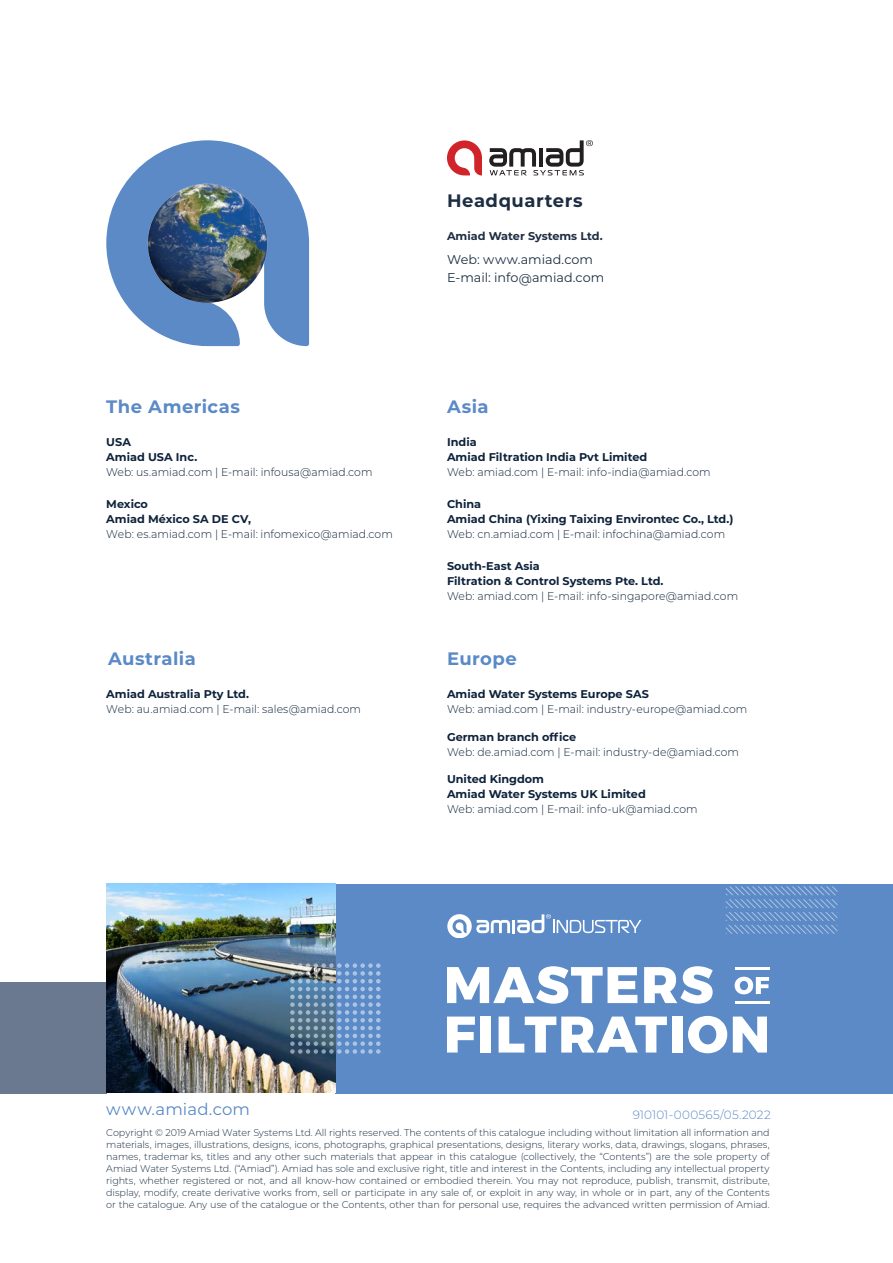
<style>
.page{position:relative;width:893px;height:1263px;background:#fff}
.page>*{position:absolute;margin:0;border:0;box-sizing:border-box;transform-origin:0 0}
.t1{font:700 18px "Montserrat";letter-spacing:.025em;color:#5a8ac7}
.t2{font:700 18px "Montserrat";letter-spacing:.03em;color:#1d2e42}
.t3{font:16.5px "Montserrat";letter-spacing:.01em;color:#5a88c6}
.t4{font:12.75px/18px "Montserrat";color:#1d2e42}
.t5{font:300 12px "Montserrat";letter-spacing:.015em;color:#5a88c6}
.t6{font:300 11.25px/15px "Montserrat";color:#0e223b;scale:.96 1}
.t7{font:700 11.25px/15px "Montserrat";color:#0e223b}
.t8{font:700 11.25px "Montserrat";color:#1d2e42}
.t9{font:300 9.75px/12px "Montserrat";letter-spacing:-.01em;color:#192e42;text-align:justify}
.s1{font-weight:700}
.s2{font-weight:300}
</style>
<div class="page">
<div style="left:335px;top:884px;width:558px;height:210px;background:#5b8ac7"></div>
<div style="left:0;top:982px;width:106px;height:112px;background:#6a7990"></div>
<svg style="left:447px;top:914px;width:194px;height:24px"></svg>
<svg style="left:447px;top:966px;width:190px;height:38px"></svg>
<svg style="left:644px;top:966px;width:69px;height:38px"></svg>
<svg style="left:735px;top:977px;width:34px;height:17px"></svg>
<svg style="left:447px;top:1016px;width:28px;height:36px"></svg>
<div style="left:480px;top:1016px;width:11px;height:36px;background:#fff"></div>
<svg style="left:499px;top:1016px;width:168px;height:36px"></svg>
<div style="left:672px;top:1016px;width:10px;height:36px;background:#fff"></div>
<svg style="left:688px;top:1016px;width:39px;height:37px"></svg>
<svg style="left:733px;top:1016px;width:34px;height:36px"></svg>
<hr style="left:735px;top:1001px;width:34px;height:2px;background:#fff">
<hr style="left:735px;top:968px;width:34px;height:2px;background:#fff">
<svg style="left:106px;top:140px;width:203px;height:206px"></svg>
<img style="left:145px;top:164px;width:134px;height:147px">
<img style="left:106px;top:884px;width:229px;height:208px">
<svg style="left:726px;top:886px;width:112px;height:48px"></svg>
<svg style="left:290px;top:963px;width:91px;height:91px"></svg>
<svg style="left:447px;top:140px;width:35px;height:35px"></svg>
<svg style="left:489px;top:140px;width:104px;height:35px"></svg>
<p class="t2" style="left:447px;top:188px;width:137px">Headquarters</p>
<p class="t8" style="left:447px;top:228px;width:157px">Amiad Water Systems Ltd.</p>
<p class="t4" style="left:447px;top:250px;width:159px">Web: www.amiad.com<br>E-mail: info@amiad.com</p>
<p class="t1" style="left:106px;top:394px;width:135px">The Americas</p>
<p class="t1" style="left:447px;top:394px;width:43px">Asia</p>
<p class="t7" style="left:106px;top:434px;width:26px">USA</p>
<p class="t6" style="left:106px;top:449px;width:279px"><span class="s1">Amiad USA Inc.<br></span>Web: us.amiad.com | E-mail: infousa@amiad.com</p>
<p class="t7" style="left:106px;top:496px;width:43px">Mexico</p>
<p class="t6" style="left:106px;top:511px;width:300px"><span class="s1">Amiad México SA DE CV,<br></span>Web: es.amiad.com | E-mail: infomexico@amiad.com</p>
<p class="t7" style="left:447px;top:434px;width:31px">India</p>
<p class="t6" style="left:447px;top:449px;width:276px"><span class="s1">Amiad Filtration India Pvt Limited<br></span>Web: amiad.com | E-mail: info-india@amiad.com</p>
<p class="t7" style="left:447px;top:496px;width:36px">China</p>
<p class="t7" style="left:447px;top:511px;width:288px">Amiad China (Yixing Taixing Environtec Co., Ltd.)<br><span class="s2">Web: cn.amiad.com | E-mail: infochina@amiad.com</span></p>
<p class="t7" style="left:447px;top:558px;width:94px">South-East Asia</p>
<p class="t6" style="left:447px;top:573px;width:305px"><span class="s1">Filtration &amp; Control Systems Pte. Ltd.<br></span>Web: amiad.com | E-mail: info-singapore@amiad.com</p>
<p class="t1" style="left:108px;top:646px;width:89px">Australia</p>
<p class="t1" style="left:447px;top:646px;width:71px">Europe</p>
<p class="t6" style="left:106px;top:686px;width:267px"><span class="s1">Amiad Australia Pty Ltd.<br></span>Web: au.amiad.com | E-mail: sales@amiad.com</p>
<p class="t6" style="left:447px;top:686px;width:314px"><span class="s1">Amiad Water Systems Europe SAS<br></span>Web: amiad.com | E-mail: industry-europe@amiad.com</p>
<p class="t6" style="left:447px;top:729px;width:306px"><span class="s1">German branch office<br></span>Web: de.amiad.com | E-mail: industry-de@amiad.com</p>
<p class="t7" style="left:447px;top:771px;width:252px">United Kingdom<br>Amiad Water Systems UK Limited<br><span class="s2">Web: amiad.com | E-mail: info-uk@amiad.com</span></p>
<p class="t3" style="left:106px;top:1098px;width:145px">www.amiad.com</p>
<p class="t5" style="left:633px;top:1106px;width:140px">910101-000565/05.2022</p>
<p class="t9" style="left:106px;top:1126px;width:665px">Copyright © 2019 Amiad Water Systems Ltd. All rights reserved. The contents of this catalogue including without limitation all information and materials, images, illustrations, designs, icons, photographs, graphical presentations, designs, literary works, data, drawings, slogans, phrases, names, trademar ks, titles and any other such materials that appear in this catalogue (collectively, the “Contents”) are the sole property of Amiad Water Systems Ltd. (“Amiad”). Amiad has sole and exclusive right, title and interest in the Contents, including any intellectual property rights, whether registered or not, and all know-how contained or embodied therein. You may not reproduce, publish, transmit, distribute, display, modify, create derivative works from, sell or participate in any sale of, or exploit in any way, in whole or in part, any of the Contents or the catalogue. Any use of the catalogue or the Contents, other than for personal use, requires the advanced written permission of Amiad.</p>
</div>
